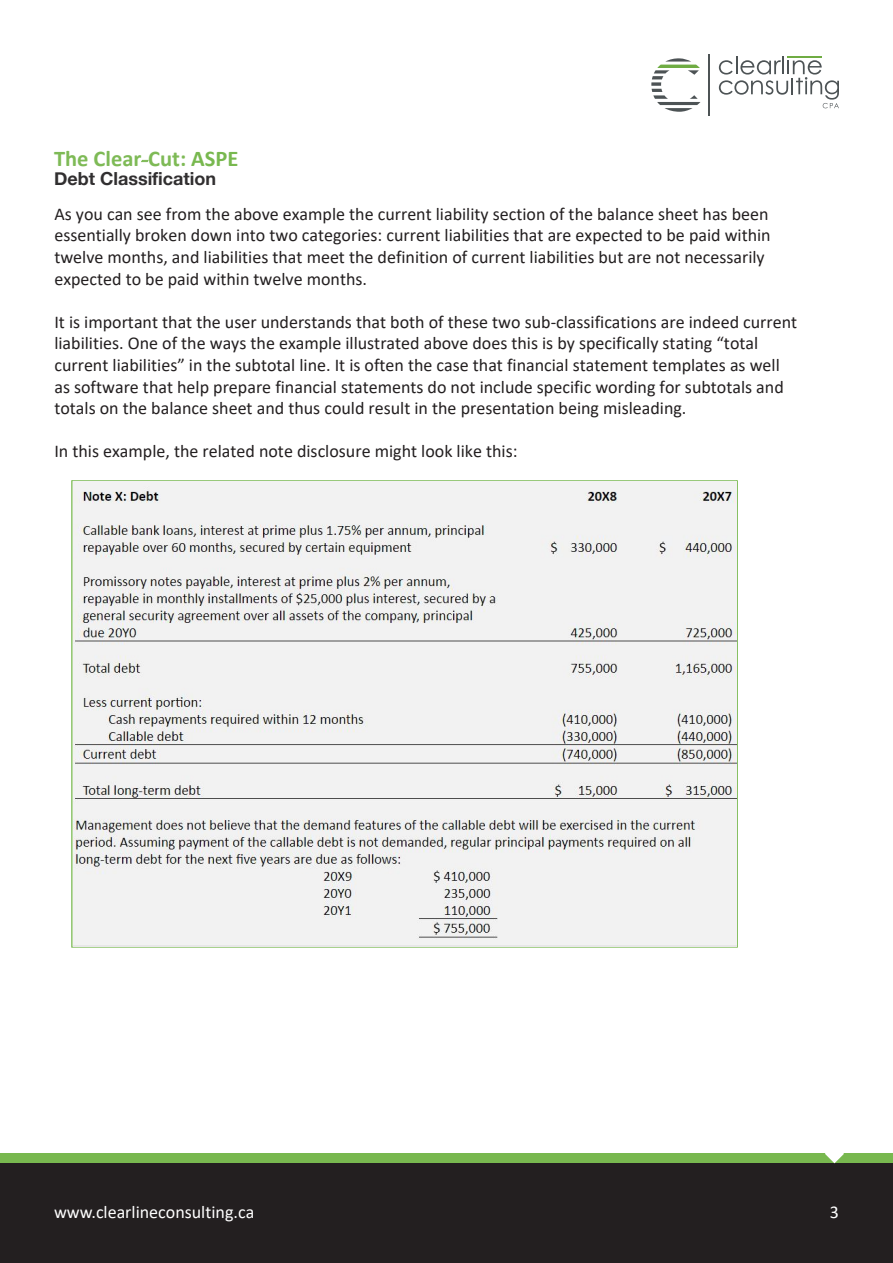
<style>
.page{position:relative;width:893px;height:1263px;background:#fff}
.page>*{position:absolute;margin:0;border:0;box-sizing:border-box;transform-origin:0 0}
.t1{font:700 22.5px "Calibri";color:#7eba56}
.t2{font:18px/21.6px "Calibri";color:#231f20}
.t3{font:18px "Calibri";color:#fff}
.t4{font:700 18px "Helvetica Neue";color:#312f30}
.s1{font-family:"Corsiva Hebrew";font-weight:400}
.s2{color:#78b84f}
</style>
<div class="page">
<div style="left:0;top:1153px;width:893px;height:11px;background:#78b84f"></div>
<div style="left:0;top:1163px;width:893px;height:100px;background:#231f20"></div>
<svg style="left:825px;top:1153px;width:19px;height:10px"></svg>
<hr style="left:787px;top:56px;width:34px;height:2px;background:#6fac43">
<hr style="left:709px;top:54px;width:1px;height:61px;background:#4d5355">
<svg style="left:651px;top:58px;width:49px;height:54px"></svg>
<svg style="left:719px;top:57px;width:120px;height:51px"></svg>
<img style="left:73px;top:482px;width:664px;height:464px">
<p class="t1" style="left:54px;top:142px;width:186px">The Clear<span class="s1">-</span>Cut: <span class="s2">ASPE</span></p>
<p class="t4" style="left:54px;top:165px;width:164px">Debt Classification</p>
<p class="t2" style="left:54px;top:203px;width:718px">As you can see from the above example the current liability section of the balance sheet has been essentially broken down into two categories: current liabilities that are expected to be paid within twelve months, and liabilities that meet the definition of current liabilities but are not necessarily expected to be paid within twelve months.</p>
<p class="t2" style="left:54px;top:311px;width:744px">It is important that the user understands that both of these two sub-classifications are indeed current liabilities. One of the ways the example illustrated above does this is by specifically stating “total current liabilities” in the subtotal line. It is often the case that financial statement templates as well as software that help prepare financial statements do not include specific wording for subtotals and totals on the balance sheet and thus could result in the presentation being misleading.</p>
<p class="t2" style="left:54px;top:440px;width:465px">In this example, the related note disclosure might look like this:</p>
<p class="t3" style="left:54px;top:1199px;width:202px">www.clearlineconsulting.ca</p>
<p class="t3" style="left:830px;top:1199px;width:11px">3</p>
</div>
